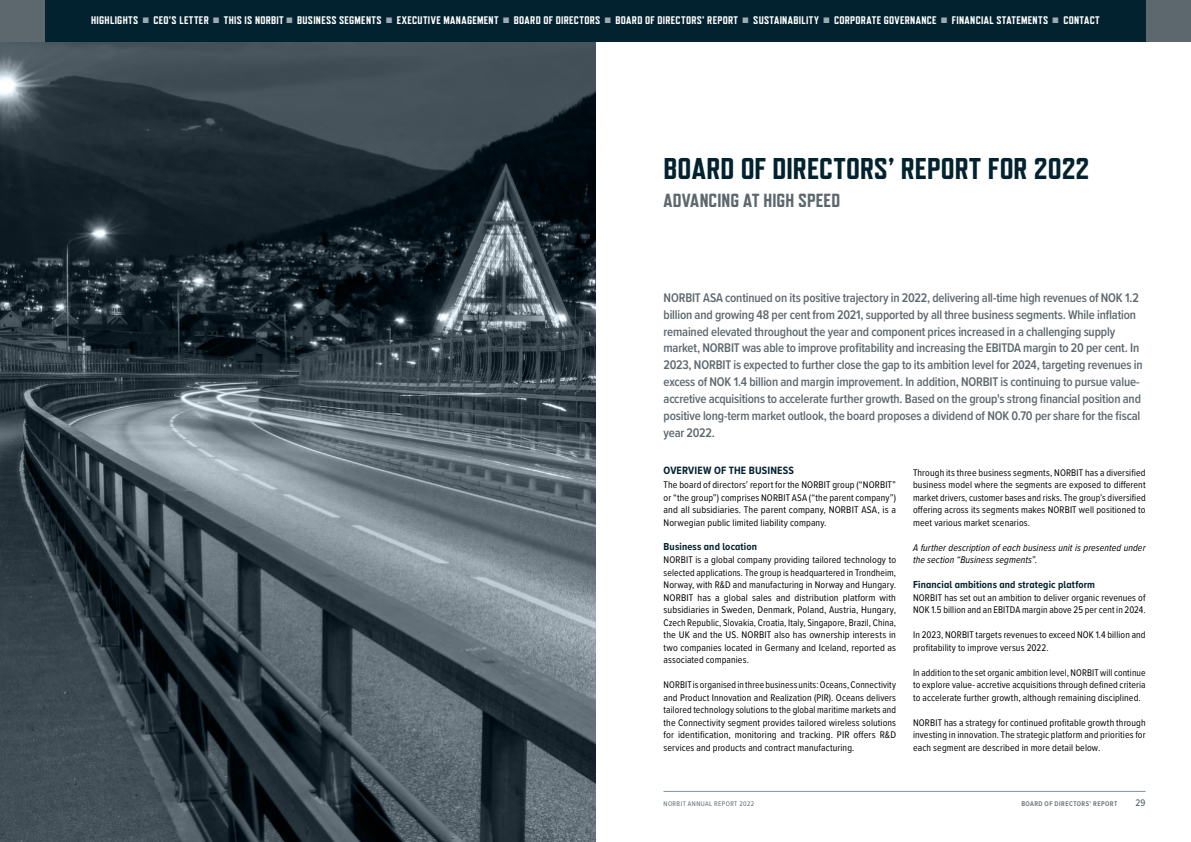
<style>
.page{position:relative;width:1191px;height:842px;background:#fff}
.page>*{position:absolute;margin:0;border:0;box-sizing:border-box;transform-origin:0 0}
.t1{font:800 30px "Refrigerator Deluxe";letter-spacing:.005em;color:#02222f}
.t2{font:800 19px "Refrigerator Deluxe";letter-spacing:.005em;color:#5d686e}
.t3{font:600 13px/16.9px "Proxima Nova Cond";letter-spacing:-.015em;color:#5d686e}
.t4{font:800 11px "Refrigerator Deluxe";letter-spacing:.03em;color:#fff}
.t5{font:700 11px "Proxima Nova Cond";letter-spacing:.015em;color:#02222f}
.t6{font:700 10.5px "Proxima Nova A Cond";letter-spacing:.015em;color:#02222f}
.t7{font:10px/12.5px "Proxima Nova Cond";letter-spacing:.01em;color:#000;text-align:justify}
.t8{font:10px/12.5px "Proxima Nova Cond";letter-spacing:.01em;color:#000;text-align:justify;scale:.96 1}
.t9{font:italic 10px/12.5px "Proxima Nova Cond";letter-spacing:.01em;color:#000}
.t10{font:500 10px "Proxima Nova Cond";color:#5d686e}
.t11{font:600 7px "Proxima Nova Cond";letter-spacing:.06em;color:#5d686e}
.t12{font:7px "Proxima Nova Cond";letter-spacing:.06em;color:#5d686e}
.s1{color:#9da9b1}
</style>
<div class="page">
<img style="left:0;top:41px;width:595px;height:801px">
<hr style="left:663px;top:791px;width:482px;height:1px;background:#83929b">
<div style="left:0;top:0;width:45px;height:41px;background:#5d686e"></div>
<div style="left:1145px;top:0;width:46px;height:41px;background:#5d686e"></div>
<div style="left:45px;top:0;width:1100px;height:41px;background:#02222f"></div>
<p class="t4" style="left:91px;top:14px;width:1010px">HIGHLIGHTS <span class="s1">■</span> CEO’S LETTER <span class="s1">■</span> THIS IS NORBIT <span class="s1">■</span> BUSINESS SEGMENTS <span class="s1">■</span> EXECUTIVE MANAGEMENT <span class="s1">■</span> BOARD OF DIRECTORS <span class="s1">■</span> BOARD OF DIRECTORS’ REPORT <span class="s1">■</span> SUSTAINABILITY <span class="s1">■</span> CORPORATE GOVERNANCE <span class="s1">■</span> FINANCIAL STATEMENTS <span class="s1">■</span> CONTACT</p>
<h1 class="t1" style="left:663px;top:152px;width:427px">BOARD OF DIRECTORS’ REPORT FOR 2022</h1>
<h2 class="t2" style="left:663px;top:190px;width:178px">ADVANCING AT HIGH SPEED</h2>
<p class="t3" style="left:663px;top:289px;width:480px">NORBIT ASA continued on its positive trajectory in 2022, delivering all-time high revenues of NOK 1.2 billion and growing 48 per cent from 2021, supported by all three business segments. While inflation remained elevated throughout the year and component prices increased in a challenging supply market, NORBIT was able to improve profitability and increasing the EBITDA margin to 20 per cent. In 2023, NORBIT is expected to further close the gap to its ambition level for 2024, targeting revenues in excess of NOK 1.4 billion and margin improvement. In addition, NORBIT is continuing to pursue value&shy;accretive acquisitions to accelerate further growth. Based on the group's strong financial position and positive long-term market outlook, the board proposes a dividend of NOK 0.70 per share for the fiscal year 2022.</p>
<p class="t5" style="left:663px;top:462px;width:132px">OVERVIEW OF THE BUSINESS</p>
<p class="t7" style="left:663px;top:478px;width:234px">The board of directors’ report for the NORBIT group (“NORBIT” or “the group”) comprises NORBIT ASA (“the parent company”) and all subsidiaries. The parent company, NORBIT ASA, is a Norwegian public limited liability company.</p>
<p class="t6" style="left:663px;top:539px;width:95px">Business and location</p>
<p class="t7" style="left:663px;top:553px;width:234px">NORBIT is a global company providing tailored technology to selected applications. The group is headquartered in Trondheim, Norway, with R&amp;D and manufacturing in Norway and Hungary.<br>NORBIT has a global sales and distribution platform with subsidiaries in Sweden, Denmark, Poland, Austria, Hungary, Czech Republic, Slovakia, Croatia, Italy, Singapore, Brazil, China, the UK and the US. NORBIT also has ownership interests in two companies located in Germany and Iceland, reported as associated companies.</p>
<p class="t8" style="left:663px;top:678px;width:244px">NORBIT is organised in three business units: Oceans, Connectivity and Product Innovation and Realization (PIR). Oceans delivers tailored technology solutions to the global maritime markets and the Connectivity segment provides tailored wireless solutions for identification, monitoring and tracking. PIR offers R&amp;D services and products and contract manufacturing.</p>
<p class="t7" style="left:913px;top:466px;width:234px">Through its three business segments, NORBIT has a diversified business model where the segments are exposed to different market drivers, customer bases and risks. The group’s diversified offering across its segments makes NORBIT well positioned to meet various market scenarios.</p>
<p class="t9" style="left:913px;top:541px;width:234px">A further description of each business unit is presented under the section “Business segments”.</p>
<p class="t6" style="left:913px;top:576px;width:183px">Financial ambitions and strategic platform</p>
<p class="t7" style="left:913px;top:591px;width:234px">NORBIT has set out an ambition to deliver organic revenues of<br>NOK 1.5 billion and an EBITDA margin above 25 per cent in 2024.</p>
<p class="t7" style="left:913px;top:628px;width:234px">In 2023, NORBIT targets revenues to exceed NOK 1.4 billion and profitability to improve versus 2022.</p>
<p class="t8" style="left:913px;top:666px;width:244px">In addition to the set organic ambition level, NORBIT will continue to explore value- accretive acquisitions through defined criteria to accelerate further growth, although remaining disciplined.</p>
<p class="t7" style="left:913px;top:716px;width:234px">NORBIT has a strategy for continued profitable growth through investing in innovation. The strategic platform and priorities for each segment are described in more detail below.</p>
<p class="t12" style="left:663px;top:798px;width:92px">NORBIT ANNUAL REPORT 2022</p>
<p class="t11" style="left:1021px;top:798px;width:97px">BOARD OF DIRECTORS’ REPORT</p>
<p class="t10" style="left:1135px;top:795px;width:12px">29</p>
</div>
